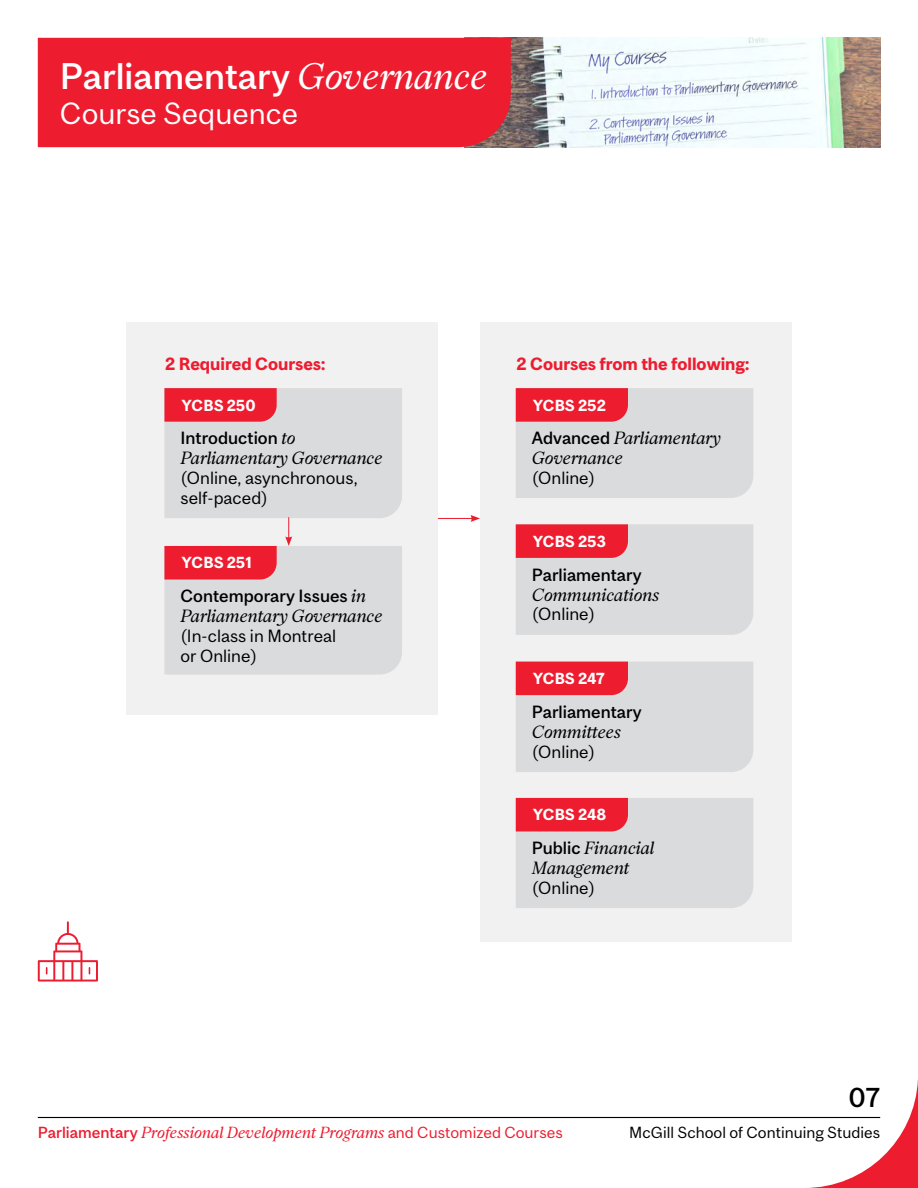
<style>
.page{position:relative;width:918px;height:1188px;background:#fff}
.page>*{position:absolute;margin:0;border:0;box-sizing:border-box;transform-origin:0 0}
.t1{font:500 34.5px "Mc Gill Sans";color:#fff}
.t2{font:28.5px "Mc Gill Sans";color:#fff}
.t3{font:500 25.5px "Mc Gill Sans";color:#000}
.t4{font:italic 16.5px/19.8px "Mc Gill Serif";color:#000}
.t5{font:16.5px/19.8px "Mc Gill Sans";color:#000}
.t6{font:500 16.5px "Mc Gill Sans";color:#000}
.t7{font:700 16.5px "Mc Gill Sans";color:#ed1c2f}
.t8{font:italic 15px "Mc Gill Serif";color:#ed1c2f}
.t9{font:15px "Mc Gill Sans";color:#000}
.t10{font:700 14.85px "Mc Gill Sans";color:#fff}
.s1{font-family:"Mc Gill Serif";font-weight:400;font-style:italic}
.s2{font-family:"Mc Gill Sans";font-weight:500;font-style:normal}
.s3{font-family:"Mc Gill Sans";font-style:normal}
</style>
<div class="page">
<hr style="left:38px;top:1117px;width:842px;height:1px;background:#000">
<svg style="left:804px;top:1079px;width:114px;height:109px"></svg>
<img style="left:511px;top:38px;width:369px;height:109px">
<div style="left:38px;top:38px;width:473px;height:109px;background:#ed1c2f"></div>
<div style="left:127px;top:322px;width:311px;height:393px;background:#f1f1f2"></div>
<div style="left:480px;top:322px;width:311px;height:620px;background:#f1f1f2"></div>
<svg style="left:516px;top:388px;width:237px;height:110px;background:#dcbfc3"></svg>
<svg style="left:516px;top:524px;width:237px;height:111px;background:#dcbfc3"></svg>
<svg style="left:516px;top:662px;width:237px;height:110px;background:#dcbfc3"></svg>
<svg style="left:516px;top:798px;width:237px;height:110px;background:#dcbfc3"></svg>
<svg style="left:164px;top:388px;width:238px;height:287px;background:#dec8cb"></svg>
<hr style="left:438px;top:518px;width:35px;height:1px;background:#ed1c2f">
<svg style="left:471px;top:515px;width:9px;height:7px"></svg>
<svg style="left:38px;top:921px;width:60px;height:61px"></svg>
<h1 class="t1" style="left:60px;top:55px;width:429px">Parliamentary <span class="s1">Governance</span></h1>
<h2 class="t2" style="left:60px;top:96px;width:240px">Course Sequence</h2>
<p class="t7" style="left:165px;top:354px;width:162px">2 Required Courses:</p>
<p class="t7" style="left:516px;top:353px;width:234px">2 Courses from the following:</p>
<p class="t10" style="left:182px;top:396px;width:75px">YCBS 250</p>
<p class="t6" style="left:181px;top:428px;width:117px">Introduction <span class="s1">to</span></p>
<p class="t4" style="left:181px;top:448px;width:204px">Parliamentary Governance</p>
<p class="t5" style="left:181px;top:468px;width:179px">(Online, asynchronous, self-paced)</p>
<p class="t10" style="left:182px;top:554px;width:72px">YCBS 251</p>
<p class="t6" style="left:181px;top:586px;width:187px">Contemporary Issues <span class="s1">in</span></p>
<p class="t4" style="left:181px;top:606px;width:204px">Parliamentary Governance</p>
<p class="t5" style="left:181px;top:626px;width:157px">(In-class in Montreal or Online)</p>
<p class="t10" style="left:533px;top:396px;width:74px">YCBS 252</p>
<p class="t4" style="left:532px;top:428px;width:191px"><span class="s2">Advanced</span> Parliamentary<br>Governance</p>
<p class="t5" style="left:532px;top:468px;width:65px">(Online)</p>
<p class="t10" style="left:533px;top:532px;width:74px">YCBS 253</p>
<p class="t6" style="left:532px;top:564px;width:111px">Parliamentary</p>
<p class="t4" style="left:532px;top:584px;width:129px">Communications</p>
<p class="t5" style="left:532px;top:604px;width:65px">(Online)</p>
<p class="t10" style="left:533px;top:669px;width:73px">YCBS 247</p>
<p class="t6" style="left:532px;top:702px;width:111px">Parliamentary</p>
<p class="t4" style="left:532px;top:722px;width:91px">Committees</p>
<p class="t5" style="left:532px;top:741px;width:65px">(Online)</p>
<p class="t10" style="left:533px;top:806px;width:75px">YCBS 248</p>
<p class="t4" style="left:532px;top:838px;width:124px"><span class="s2">Public</span> Financial<br>Management</p>
<p class="t5" style="left:532px;top:878px;width:65px">(Online)</p>
<h3 class="t3" style="left:849px;top:1082px;width:33px">07</h3>
<p class="t8" style="left:38px;top:1123px;width:526px"><span class="s2">Parliamentary</span> Professional Development Programs <span class="s3">and Customized Courses</span></p>
<p class="t9" style="left:629px;top:1123px;width:252px">McGill School of Continuing Studies</p>
</div>
